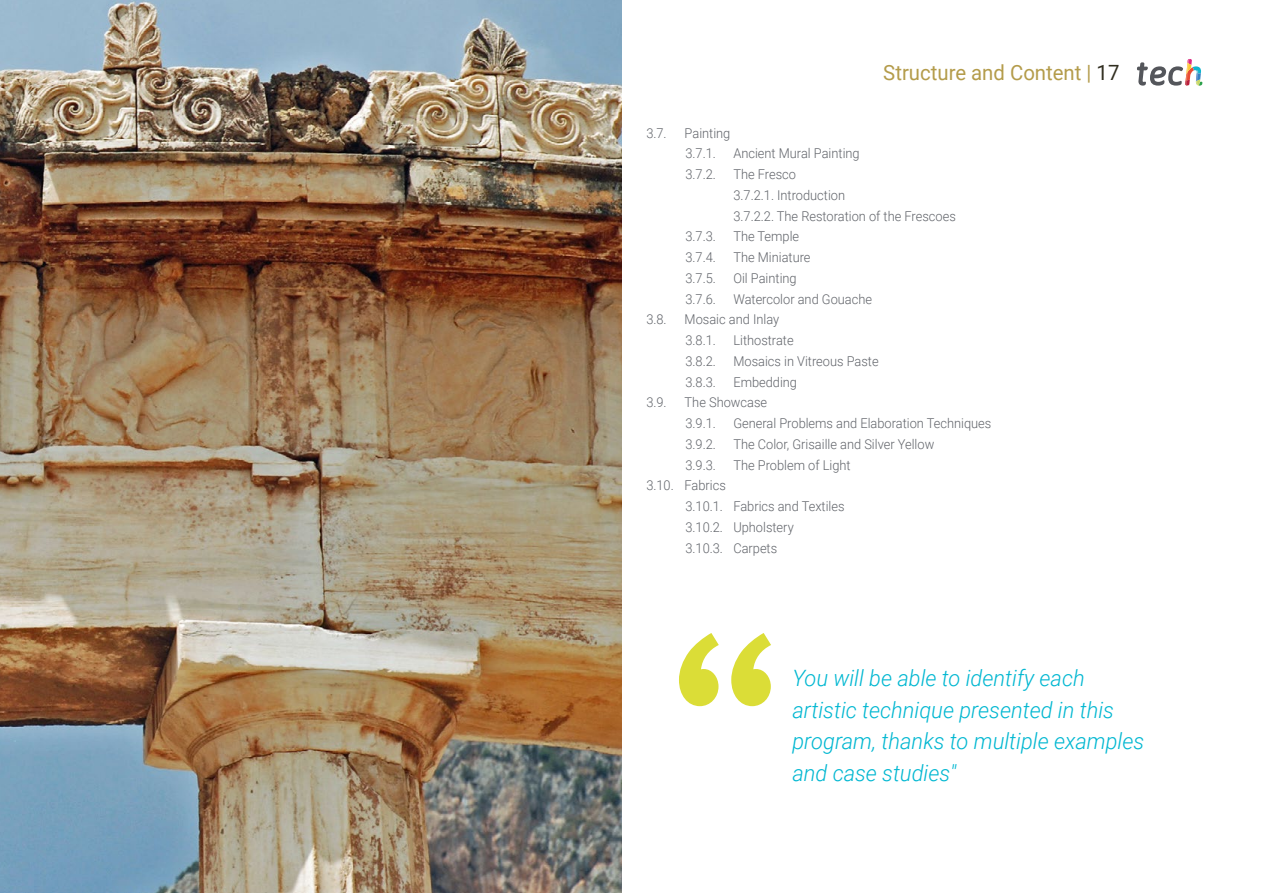
<style>
.page{position:relative;width:1263px;height:893px;background:#fff}
.page>*{position:absolute;margin:0;border:0;box-sizing:border-box;transform-origin:0 0}
.t1{font:italic 300 22.5px/31.5px "Roboto";color:#00b7d1}
.t2{font:21px "Roboto";color:#b49c4b}
.t3{font:300 13.5px/20.7px "Roboto";color:#61646a;scale:.95 1}
.s1{color:#312e20}
</style>
<div class="page">
<svg style="left:679px;top:633px;width:92px;height:73px"></svg>
<svg style="left:1137px;top:59px;width:65px;height:27px"></svg>
<img style="left:0;top:0;width:622px;height:893px">
<p class="t3" style="left:646px;top:122px;width:23px">3.7.</p>
<p class="t3" style="left:685px;top:122px;width:50px">Painting<br>3.7.1.</p>
<p class="t3" style="left:733px;top:143px;width:134px">Ancient Mural Painting</p>
<h2 class="t2" style="left:883px;top:57px;width:238px">Structure and Content | <span class="s1">17</span></h2>
<p class="t3" style="left:685px;top:164px;width:34px">3.7.2.</p>
<p class="t3" style="left:733px;top:164px;width:236px">The Fresco<br>3.7.2.1. Introduction<br>3.7.2.2. The Restoration of the Frescoes</p>
<p class="t3" style="left:685px;top:226px;width:34px">3.7.3.</p>
<p class="t3" style="left:733px;top:226px;width:71px">The Temple</p>
<p class="t3" style="left:685px;top:247px;width:34px">3.7.4.</p>
<p class="t3" style="left:733px;top:247px;width:83px">The Miniature</p>
<p class="t3" style="left:685px;top:267px;width:34px">3.7.5.</p>
<p class="t3" style="left:733px;top:267px;width:68px">Oil Painting</p>
<p class="t3" style="left:685px;top:288px;width:34px">3.7.6.</p>
<p class="t3" style="left:733px;top:288px;width:147px">Watercolor and Gouache</p>
<p class="t3" style="left:646px;top:309px;width:23px">3.8.</p>
<p class="t3" style="left:685px;top:309px;width:101px">Mosaic and Inlay<br>3.8.1.</p>
<p class="t3" style="left:733px;top:330px;width:65px">Lithostrate</p>
<p class="t3" style="left:685px;top:350px;width:34px">3.8.2.</p>
<p class="t3" style="left:733px;top:350px;width:154px">Mosaics in Vitreous Paste</p>
<p class="t3" style="left:685px;top:371px;width:34px">3.8.3.</p>
<p class="t3" style="left:733px;top:371px;width:69px">Embedding</p>
<p class="t3" style="left:646px;top:392px;width:23px">3.9.</p>
<p class="t3" style="left:685px;top:392px;width:88px">The Showcase<br>3.9.1.</p>
<p class="t3" style="left:733px;top:413px;width:273px">General Problems and Elaboration Techniques</p>
<p class="t3" style="left:685px;top:433px;width:34px">3.9.2.</p>
<p class="t3" style="left:733px;top:433px;width:213px">The Color, Grisaille and Silver Yellow</p>
<p class="t3" style="left:685px;top:454px;width:34px">3.9.3.</p>
<p class="t3" style="left:733px;top:454px;width:125px">The Problem of Light</p>
<p class="t3" style="left:685px;top:475px;width:169px;text-indent:-39px">3.10. Fabrics<br>3.10.1. Fabrics and Textiles<br>3.10.2. Upholstery<br>3.10.3. Carpets</p>
<h1 class="t1" style="left:792px;top:661px;width:353px">You will be able to identify each artistic technique presented in this program, thanks to multiple examples and case studies"</h1>
</div>
